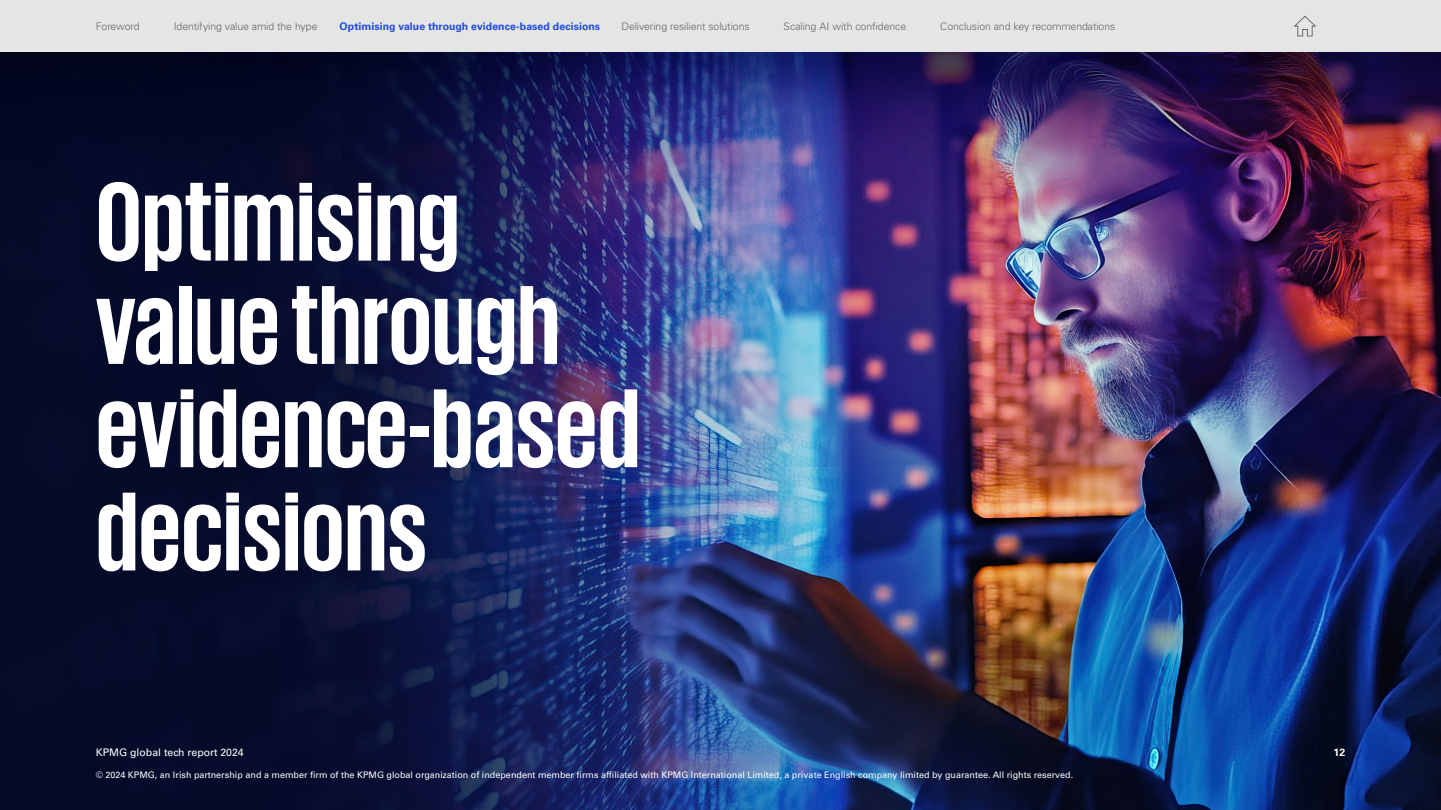
<style>
.page{position:relative;width:1441px;height:810px;background:#fff}
.page>*{position:absolute;margin:0;border:0;box-sizing:border-box;transform-origin:0 0}
.t1{font:700 114.75px/103.3px "KPMG";color:#fff}
.t2{font:300 10.5px "Univers LT Std";letter-spacing:-.01em;color:#666}
.t3{font:700 10.5px "Univers LT Std";letter-spacing:.005em;color:#1e49e2}
.t4{font:10.5px "Univers LT Std";color:#fff}
.t5{font:700 10.5px "Univers LT Std";color:#fff}
.t6{font:9px "Univers LT Std";color:#fff}
</style>
<div class="page">
<img style="left:927px;top:52px;width:513px;height:758px">
<img style="left:0;top:52px;width:927px;height:758px">
<div style="left:0;top:0;width:1440px;height:52px;background:#e5e5e5"></div>
<svg style="left:1293px;top:15px;width:23px;height:22px"></svg>
<p class="t2" style="left:96px;top:20px;width:45px">Foreword</p>
<p class="t2" style="left:174px;top:20px;width:145px">Identifying value amid the hype</p>
<p class="t3" style="left:339px;top:21px;width:262px">Optimising value through evidence-based decisions</p>
<p class="t2" style="left:621px;top:20px;width:130px">Delivering resilient solutions</p>
<p class="t2" style="left:783px;top:20px;width:124px">Scaling AI with confidence</p>
<p class="t2" style="left:940px;top:20px;width:176px">Conclusion and key recommendations</p>
<h1 class="t1" style="left:96px;top:167px;width:546px">Optimising value through evidence-based decisions</h1>
<p class="t4" style="left:96px;top:746px;width:149px">KPMG global tech report 2024</p>
<p class="t5" style="left:1333px;top:746px;width:13px">12</p>
<p class="t6" style="left:96px;top:769px;width:978px">© 2024 KPMG, an Irish partnership and a member firm of the KPMG global organization of independent member firms affiliated with KPMG International Limited, a private English company limited by guarantee. All rights reserved.</p>
</div>
